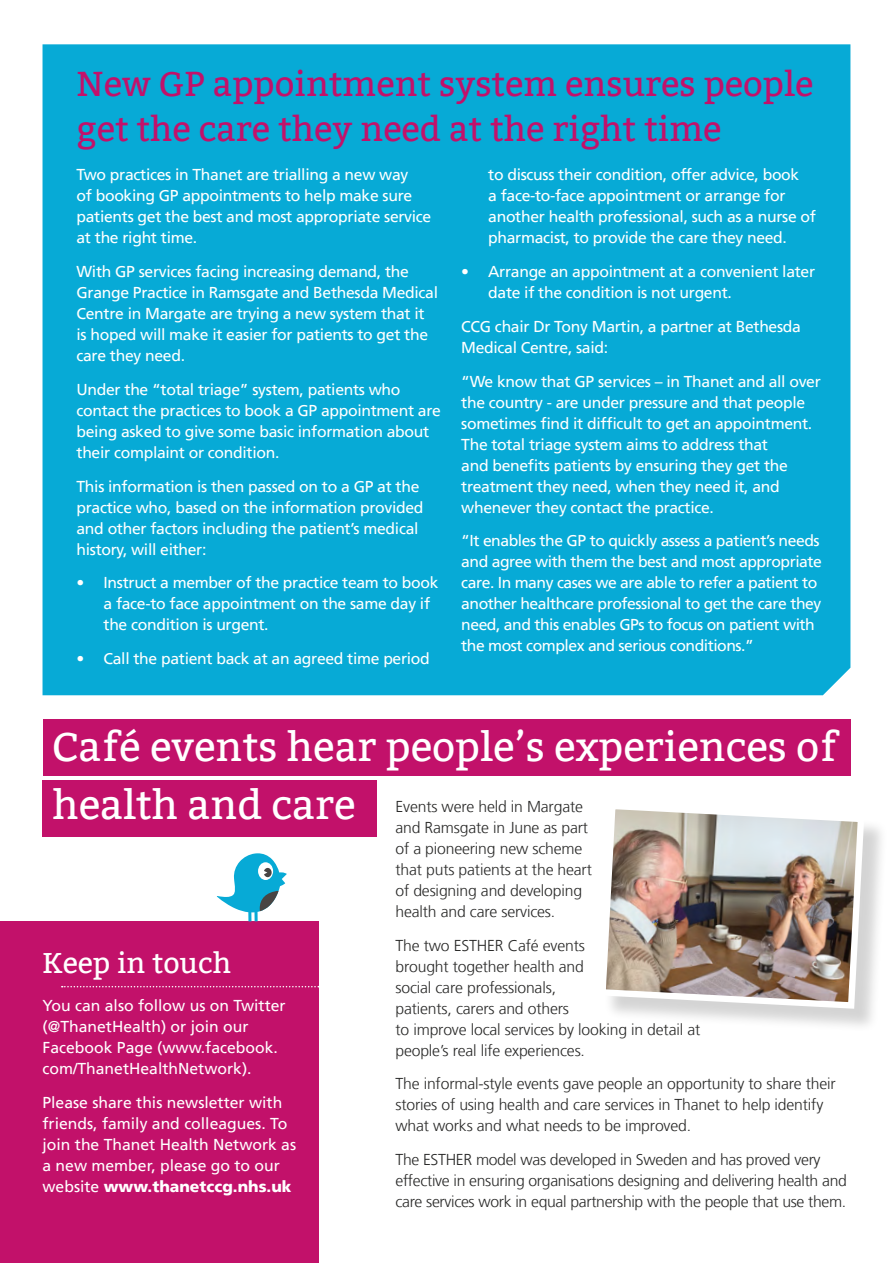
<style>
.page{position:relative;width:893px;height:1263px;background:#fff}
.page>*{position:absolute;margin:0;border:0;box-sizing:border-box;transform-origin:0 0}
.t1{font:40.5px/58.5px "Bitter";color:#fff}
.t2{font:34.5px/45px "Bitter";color:#c2116a}
.t3{font:28.5px "Bitter";color:#fff}
.t4{font:15.75px/21px "Frutiger LT";letter-spacing:-.02em;color:#fff}
.t5{font:300 15.75px/21px "Frutiger LT";letter-spacing:-.01em;color:#282827}
.t6{font:15.75px/21px "Frutiger LT";color:#fff}
.s1{font-weight:900}
</style>
<div class="page">
<div style="left:43px;top:44px;width:807px;height:651px;background:#07aad6"></div>
<div style="left:0;top:921px;width:319px;height:342px;background:#c2116a"></div>
<svg style="left:217px;top:853px;width:70px;height:68px"></svg>
<svg style="left:62px;top:986px;width:257px;height:1px"></svg>
<div style="left:43px;top:719px;width:807px;height:56px;background:#c2116a"></div>
<div style="left:43px;top:780px;width:334px;height:57px;background:#c2116a"></div>
<div style="left:603px;top:806px;width:285px;height:227px;background:#000;opacity:.17"></div>
<img style="left:603px;top:806px;width:265px;height:206px">
<h2 class="t2" style="left:77px;top:62px;width:738px">New GP appointment system ensures people get the care they need at the right time</h2>
<p class="t4" style="left:77px;top:165px;width:356px">Two practices in Thanet are trialling a new way<br>of booking GP appointments to help make sure patients get the best and most appropriate service at the right time.</p>
<p class="t4" style="left:77px;top:261px;width:363px">With GP services facing increasing demand, the Grange Practice in Ramsgate and Bethesda Medical Centre in Margate are trying a new system that it is hoped will make it easier for patients to get the care they need.</p>
<p class="t4" style="left:77px;top:379px;width:366px">Under the “total triage” system, patients who contact the practices to book a GP appointment are being asked to give some basic information about their complaint or condition.</p>
<p class="t4" style="left:77px;top:476px;width:348px">This information is then passed on to a GP at the practice who, based on the information provided and other factors including the patient’s medical history, will either:</p>
<p class="t4" style="left:104px;top:573px;width:337px;text-indent:-27px">• Instruct a member of the practice team to book a face-to face appointment on the same day if the condition is urgent.</p>
<p class="t4" style="left:77px;top:648px;width:355px">• Call the patient back at an agreed time period</p>
<p class="t4" style="left:488px;top:164px;width:329px">to discuss their condition, offer advice, book<br>a face-to-face appointment or arrange for another health professional, such as a nurse of pharmacist, to provide the care they need.</p>
<p class="t4" style="left:488px;top:261px;width:328px;text-indent:-27px">• Arrange an appointment at a convenient later date if the condition is not urgent.</p>
<p class="t4" style="left:461px;top:316px;width:341px">CCG chair Dr Tony Martin, a partner at Bethesda<br>Medical Centre, said:</p>
<p class="t4" style="left:461px;top:371px;width:361px">“We know that GP services – in Thanet and all over the country - are under pressure and that people sometimes find it difficult to get an appointment.<br>The total triage system aims to address that<br>and benefits patients by ensuring they get the treatment they need, when they need it, and whenever they contact the practice.</p>
<p class="t4" style="left:461px;top:530px;width:362px">“It enables the GP to quickly assess a patient’s needs and agree with them the best and most appropriate care. In many cases we are able to refer a patient to another healthcare professional to get the care they need, and this enables GPs to focus on patient with the most complex and serious conditions.”</p>
<h1 class="t1" style="left:52px;top:718px;width:786px">Café events hear people’s experiences of health and care</h1>
<p class="t5" style="left:395px;top:796px;width:198px">Events were held in Margate and Ramsgate in June as part of a pioneering new scheme that puts patients at the heart of designing and developing health and care services.</p>
<p class="t5" style="left:395px;top:935px;width:306px">The two ESTHER Café events<br>brought together health and<br>social care professionals,<br>patients, carers and others<br>to improve local services by looking in detail at people’s real life experiences.</p>
<p class="t5" style="left:395px;top:1073px;width:442px">The informal-style events gave people an opportunity to share their stories of using health and care services in Thanet to help identify what works and what needs to be improved.</p>
<p class="t5" style="left:395px;top:1149px;width:453px">The ESTHER model was developed in Sweden and has proved very effective in ensuring organisations designing and delivering health and care services work in equal partnership with the people that use them.</p>
<h3 class="t3" style="left:43px;top:946px;width:190px">Keep in touch</h3>
<p class="t6" style="left:43px;top:995px;width:245px">You can also follow us on Twitter (@ThanetHealth) or join our<br>Facebook Page (www.facebook. com/ThanetHealthNetwork).</p>
<p class="t6" style="left:43px;top:1092px;width:255px">Please share this newsletter with friends, family and colleagues. To join the Thanet Health Network as a new member, please go to our website <span class="s1">www.thanetccg.nhs.uk</span></p>
</div>
